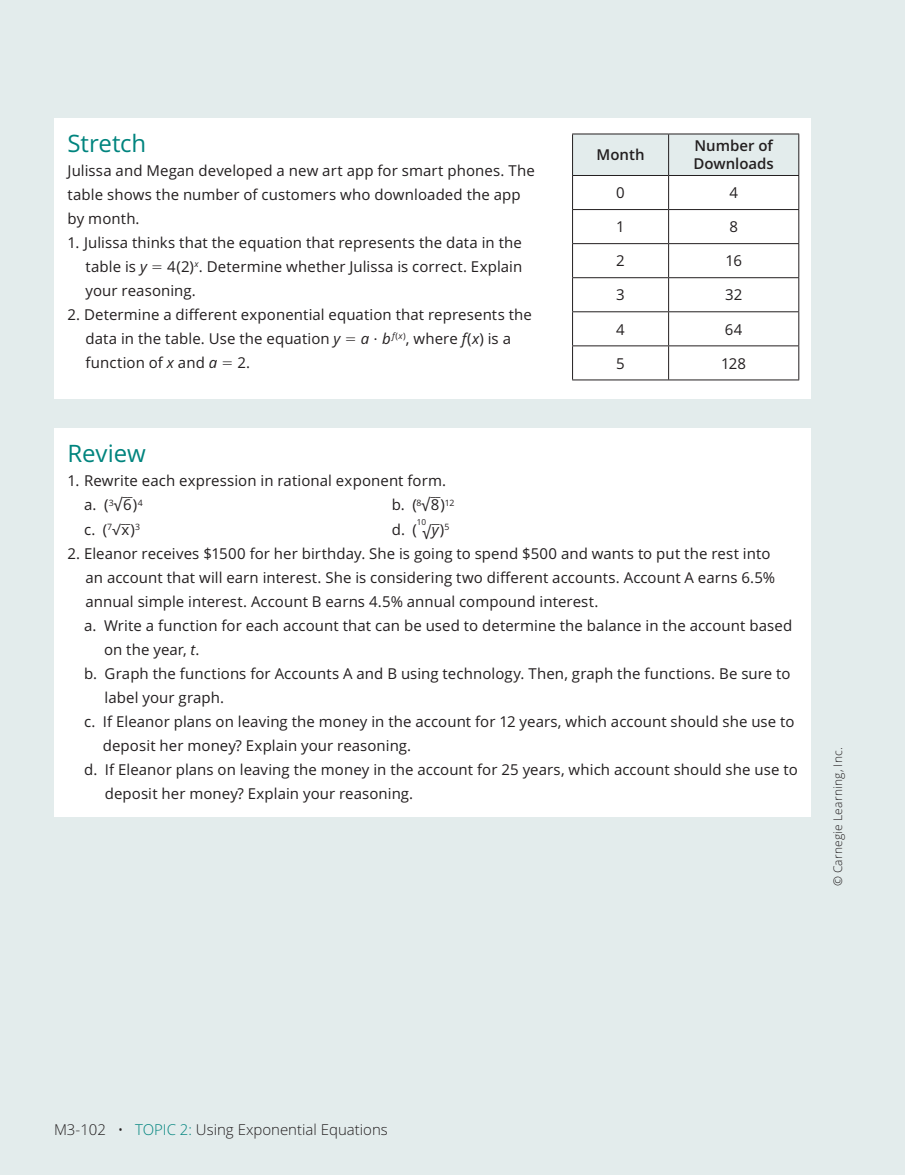
<style>
.page{position:relative;width:905px;height:1175px;background:#fff}
.page>*{position:absolute;margin:0;border:0;box-sizing:border-box;transform-origin:0 0}
.t1{font:24px "Open Sans";letter-spacing:-.005em;color:#00847e}
.t2{font:18px "Open Sans";color:#231f20;scale:.83 1}
.t3{font:15px/24px "Open Sans";letter-spacing:.005em;color:#231f20}
.t4{font:300 15px "Open Sans";color:#231f20}
.t5{font:600 15px/18px "Open Sans";color:#231f20}
.t6{font:italic 15px "Open Sans";color:#231f20}
.t7{font:300 12px "Open Sans";letter-spacing:.015em;color:#231f20}
.t8{font:12px "Open Sans";color:#231f20;scale:.94 1}
.t9{font:12px "Open Sans";color:#231f20;scale:.87 1}
.t10{font:12px "Open Sans";color:#231f20;scale:.78 1}
.t11{font:8.25px "Open Sans";color:#231f20}
.s1{font-style:italic}
.s2{font-size:17.25px}
.s3{font-size:13.65px}
.s4{font-style:normal}
.s5{color:#00847e}
</style>
<div class="page">
<div style="left:0;top:0;width:904px;height:1174px;background:#e3ecec"></div>
<hr style="left:904px;top:0;width:1px;height:1174px;background:#e3ecec">
<div style="left:54px;top:118px;width:756px;height:280px;background:#fff"></div>
<div style="left:54px;top:428px;width:756px;height:389px;background:#fff"></div>
<div style="left:573px;top:135px;width:225px;height:40px;background:#e3ecec"></div>
<hr style="left:572px;top:134px;width:96px;height:1px;background:#231f20">
<hr style="left:572px;top:134px;width:1px;height:41px;background:#231f20">
<hr style="left:668px;top:134px;width:131px;height:1px;background:#231f20">
<hr style="left:668px;top:134px;width:1px;height:41px;background:#231f20">
<hr style="left:798px;top:134px;width:1px;height:41px;background:#231f20">
<hr style="left:572px;top:175px;width:96px;height:1px;background:#231f20">
<hr style="left:572px;top:176px;width:1px;height:33px;background:#231f20">
<hr style="left:668px;top:175px;width:131px;height:1px;background:#231f20">
<hr style="left:668px;top:176px;width:1px;height:33px;background:#231f20">
<hr style="left:798px;top:176px;width:1px;height:33px;background:#231f20">
<hr style="left:572px;top:209px;width:96px;height:1px;background:#231f20">
<hr style="left:572px;top:210px;width:1px;height:33px;background:#231f20">
<hr style="left:668px;top:209px;width:131px;height:1px;background:#231f20">
<hr style="left:668px;top:210px;width:1px;height:33px;background:#231f20">
<hr style="left:798px;top:210px;width:1px;height:33px;background:#231f20">
<hr style="left:572px;top:243px;width:96px;height:1px;background:#231f20">
<hr style="left:572px;top:244px;width:1px;height:33px;background:#231f20">
<hr style="left:668px;top:243px;width:131px;height:1px;background:#231f20">
<hr style="left:668px;top:244px;width:1px;height:33px;background:#231f20">
<hr style="left:798px;top:244px;width:1px;height:33px;background:#231f20">
<hr style="left:572px;top:277px;width:96px;height:1px;background:#231f20">
<hr style="left:572px;top:278px;width:1px;height:33px;background:#231f20">
<hr style="left:668px;top:277px;width:131px;height:1px;background:#231f20">
<hr style="left:668px;top:278px;width:1px;height:33px;background:#231f20">
<hr style="left:798px;top:278px;width:1px;height:33px;background:#231f20">
<hr style="left:572px;top:311px;width:96px;height:1px;background:#231f20">
<hr style="left:572px;top:312px;width:1px;height:33px;background:#231f20">
<hr style="left:668px;top:311px;width:131px;height:1px;background:#231f20">
<hr style="left:668px;top:312px;width:1px;height:33px;background:#231f20">
<hr style="left:798px;top:312px;width:1px;height:33px;background:#231f20">
<hr style="left:572px;top:345px;width:96px;height:1px;background:#231f20">
<hr style="left:572px;top:346px;width:1px;height:33px;background:#231f20">
<hr style="left:668px;top:345px;width:131px;height:1px;background:#231f20">
<hr style="left:668px;top:346px;width:1px;height:33px;background:#231f20">
<hr style="left:798px;top:346px;width:1px;height:33px;background:#231f20">
<hr style="left:572px;top:379px;width:227px;height:1px;background:#231f20">
<h1 class="t1" style="left:68px;top:134px;width:80px">Stretch</h1>
<p class="t3" style="left:68px;top:160px;width:468px">Julissa and Megan developed a new art app for smart phones. The table shows the number of customers who downloaded the app by month.</p>
<p class="t3" style="left:86px;top:232px;width:438px;text-indent:-18px">1. Julissa thinks that the equation that represents the data in the table is <span class="s1">y</span></p>
<p class="t3" style="left:86px;top:256px;width:438px;text-indent:82px">4(2)<sup>x</sup>. Determine whether Julissa is correct. Explain your reasoning.</p>
<p class="t3" style="left:86px;top:304px;width:448px;text-indent:-18px">2. Determine a different exponential equation that represents the data in the table. Use the equation <span class="s1">y</span></p>
<p class="t3" style="left:361px;top:328px;width:152px"><span class="s1">a b</span> <sup>f</sup><sup>(</sup><sup>x</sup><sup>)</sup>, where <span class="s1">f</span>(<span class="s1">x</span>) is a</p>
<p class="t3" style="left:85px;top:352px;width:133px">function of <span class="s1">x</span> and <span class="s1">a</span></p>
<p class="t3" style="left:237px;top:352px;width:14px">2.</p>
<h1 class="t1" style="left:68px;top:444px;width:80px">Review</h1>
<p class="t3" style="left:84px;top:470px;width:363px;text-indent:-17px">1. Rewrite each expression in rational exponent form. a. (<sup>3</sup> <span class="s2">√</span>6 )<sup>4</sup></p>
<p class="t8" style="left:123px;top:487px;width:12px">__</p>
<p class="t3" style="left:392px;top:494px;width:64px">b. (<sup>8</sup> <span class="s2">√</span>8 )<sup>12</sup></p>
<p class="t8" style="left:430px;top:487px;width:12px">__</p>
<p class="t5" style="left:596px;top:148px;width:49px">Month</p>
<p class="t5" style="left:693px;top:139px;width:82px">Number of<br>Downloads</p>
<p class="t3" style="left:616px;top:182px;width:10px">0</p>
<p class="t3" style="left:729px;top:182px;width:10px">4</p>
<p class="t3" style="left:616px;top:216px;width:10px">1</p>
<p class="t3" style="left:729px;top:216px;width:10px">8</p>
<p class="t3" style="left:616px;top:250px;width:10px">2</p>
<p class="t3" style="left:725px;top:250px;width:18px">16</p>
<p class="t3" style="left:616px;top:284px;width:10px">3</p>
<p class="t3" style="left:725px;top:284px;width:19px">32</p>
<p class="t3" style="left:616px;top:319px;width:10px">4</p>
<p class="t3" style="left:724px;top:319px;width:19px">64</p>
<p class="t3" style="left:616px;top:353px;width:10px">5</p>
<p class="t3" style="left:721px;top:353px;width:26px">128</p>
<p class="t11" style="left:417px;top:519px;width:11px">10</p>
<p class="t2" style="left:422px;top:525px;width:11px">√</p>
<p class="t10" style="left:431px;top:513px;width:12px">__</p>
<p class="t9" style="left:121px;top:513px;width:12px">__</p>
<p class="t3" style="left:392px;top:518px;width:27px">d. (</p>
<p class="t3" style="left:84px;top:518px;width:58px">c. ( <sup>7</sup><span class="s3">√</span>x )<sup>3</sup></p>
<p class="t6" style="left:432px;top:523px;width:19px">y <span class="s4">)</span><sup>5</sup></p>
<p class="t3" style="left:68px;top:542px;width:704px">2. Eleanor receives $1500 for her birthday. She is going to spend $500 and wants to put the rest into</p>
<p class="t3" style="left:86px;top:566px;width:691px">an account that will earn interest. She is considering two different accounts. Account A earns 6.5%</p>
<p class="t3" style="left:86px;top:590px;width:514px">annual simple interest. Account B earns 4.5% annual compound interest.</p>
<p class="t3" style="left:84px;top:614px;width:709px">a. Write a function for each account that can be used to determine the balance in the account based</p>
<p class="t3" style="left:104px;top:638px;width:97px">on the year, <span class="s1">t</span>.</p>
<p class="t3" style="left:84px;top:662px;width:708px">b. Graph the functions for Accounts A and B using technology. Then, graph the functions. Be sure to</p>
<p class="t3" style="left:105px;top:686px;width:121px">label your graph.</p>
<p class="t3" style="left:84px;top:710px;width:712px">c. If Eleanor plans on leaving the money in the account for 12 years, which account should she use to</p>
<p class="t3" style="left:103px;top:734px;width:310px">deposit her money? Explain your reasoning.</p>
<p class="t3" style="left:84px;top:758px;width:715px">d. If Eleanor plans on leaving the money in the account for 25 years, which account should she use to</p>
<p class="t3" style="left:105px;top:782px;width:310px">deposit her money? Explain your reasoning.</p>
<p class="t7" style="left:832px;top:886px;width:141px;rotate:-90deg">© Carnegie Learning, Inc.</p>
<p class="t4" style="left:54px;top:1123px;width:335px">M3-102 • <span class="s5">TOPIC 2:</span> Using Exponential Equations</p>
</div>
